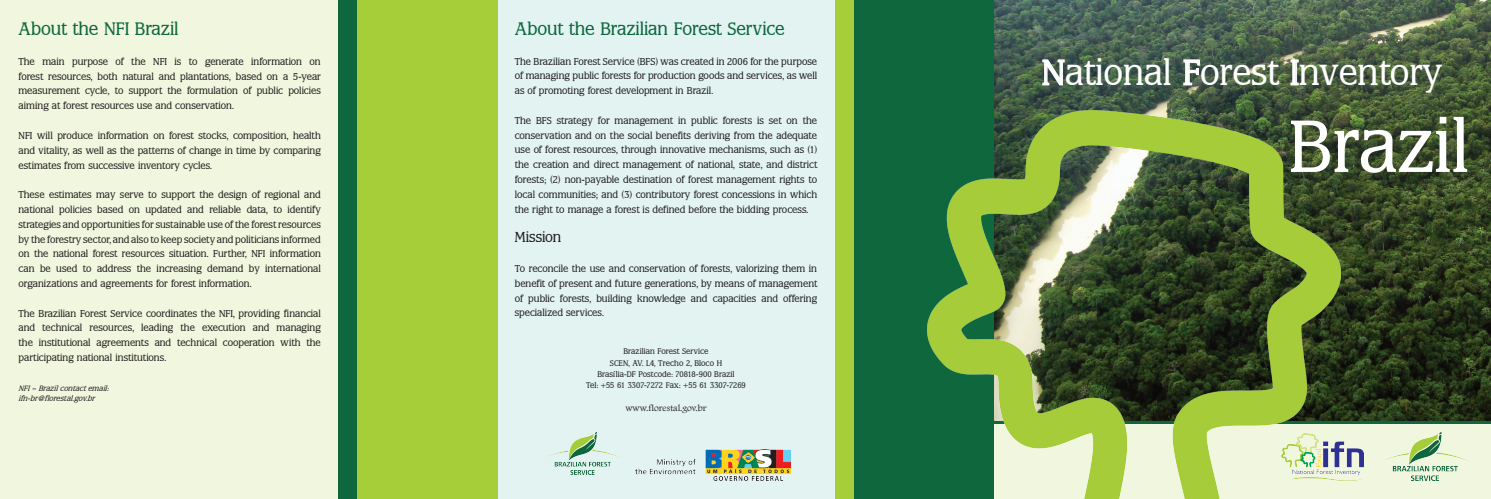
<style>
.page{position:relative;width:1491px;height:499px;background:#fff}
.page>*{position:absolute;margin:0;border:0;box-sizing:border-box;transform-origin:0 0}
.t1{font:72.54px "Marlon Book DB Normal";color:#fff}
.t2{font:35px "Marlon Book DB Normal";color:#fff}
.t3{font:17.5px "Marlon Book DB Normal";color:#0e673d}
.msobodytext4{font:14px "Marlon Book DB Normal";letter-spacing:.005em;color:#231f20}
.msobodytext4-2{font:9.62px/14.8px "Marlon Book DB Normal";letter-spacing:.005em;color:#231f20;text-align:justify}
.t4{font:9.62px "Footlight MT Light";color:#231f20}
.t5{font:7.88px/11.4px "Marlon Book DB Normal";letter-spacing:.01em;color:#231f20;text-align:center}
.msobodytext4-3{font:italic 7.44px "Marlon Book DB Normal";color:#231f20}
</style>
<div class="page">
<img style="left:993px;top:0;width:497px;height:420px">
<div style="left:497px;top:0;width:337px;height:498px;background:#e2f3f2"></div>
<div style="left:0;top:0;width:338px;height:498px;background:#f1f6df"></div>
<div style="left:843px;top:0;width:150px;height:498px;background:#0e673d"></div>
<div style="left:347px;top:0;width:150px;height:498px;background:#a6ce39"></div>
<div style="left:834px;top:0;width:19px;height:498px;background:#a6ce39"></div>
<div style="left:338px;top:0;width:19px;height:498px;background:#0e673d"></div>
<svg style="left:1041px;top:59px;width:24px;height:27px"></svg>
<svg style="left:1182px;top:59px;width:18px;height:27px"></svg>
<svg style="left:1289px;top:59px;width:10px;height:27px"></svg>
<img style="left:547px;top:432px;width:74px;height:41px">
<img style="left:635px;top:449px;width:155px;height:31px">
<div style="left:993px;top:423px;width:497px;height:75px;background:#f1f6df"></div>
<hr style="left:993px;top:420px;width:497px;height:3px;background:#0e673d">
<img style="left:927px;top:110px;width:413px;height:388px">
<img style="left:1281px;top:432px;width:82px;height:48px">
<img style="left:1383px;top:432px;width:85px;height:48px">
<p class="t3" style="left:19px;top:19px;width:161px">About the NFI Brazil</p>
<p class="msobodytext4-2" style="left:19px;top:54px;width:304px">The main purpose of the NFI is to generate information on forest resources, both natural and plantations, based on a 5-year measurement cycle, to support the formulation of public policies aiming at forest resources use and conservation.</p>
<p class="msobodytext4-2" style="left:19px;top:128px;width:304px">NFI will produce information on forest stocks, composition, health and vitality, as well as the patterns of change in time by comparing estimates from successive inventory cycles.</p>
<p class="msobodytext4-2" style="left:19px;top:187px;width:304px">These estimates may serve to support the design of regional and national policies based on updated and reliable data, to identify strategies and opportunities for sustainable use of the forest resources by the forestry sector, and also to keep society and politicians informed on the national forest resources situation. Further, NFI information can be used to address the increasing demand by international organizations and agreements for forest information.</p>
<p class="msobodytext4-2" style="left:19px;top:305px;width:304px">The Brazilian Forest Service coordinates the NFI, providing financial and technical resources, leading the execution and managing the institutional agreements and technical cooperation with the participating national institutions.</p>
<p class="msobodytext4-3" style="left:19px;top:383px;width:94px">NFI–Brazilcontactemail:</p>
<p class="msobodytext4-3" style="left:19px;top:394px;width:80px">ifn-br@florestal.gov.br</p>
<p class="t3" style="left:515px;top:18px;width:271px">About the Brazilian Forest Service</p>
<p class="msobodytext4-2" style="left:515px;top:54px;width:304px">The Brazilian Forest Service (BFS) was created in 2006 for the purpose of managing public forests for production goods and services, as well as of promoting forest development in Brazil.</p>
<p class="msobodytext4-2" style="left:515px;top:113px;width:304px">The BFS strategy for management in public forests is set on the conservation and on the social benefits deriving from the adequate use of forest resources, through innovative mechanisms, such as (1) the creation and direct management of national, state, and district forests; (2) non-payable destination of forest management rights to local communities; and (3) contributory forest concessions in which the right to manage a forest is defined before the bidding process.</p>
<p class="msobodytext4" style="left:515px;top:229px;width:48px">Mission</p>
<p class="msobodytext4-2" style="left:515px;top:261px;width:304px">To reconcile the use and conservation of forests, valorizing them in benefit of present and future generations, by means of management of public forests, building knowledge and capacities and offering specialized services.</p>
<p class="t5" style="left:586px;top:345px;width:161px">Brazilian Forest Service<br>SCEN, AV. L4, Trecho 2, Bloco H<br>Brasília-DF Postcode: 70818-900 Brazil<br>Tel: +55 61 3307-7272 Fax: +55 61 3307-7269</p>
<p class="t4" style="left:625px;top:402px;width:83px">www.florestal.gov.br</p>
<p class="t2" style="left:1041px;top:52px;width:401px">National Forest Inventory</p>
<p class="t1" style="left:1288px;top:103px;width:181px">Brazil</p>
</div>
